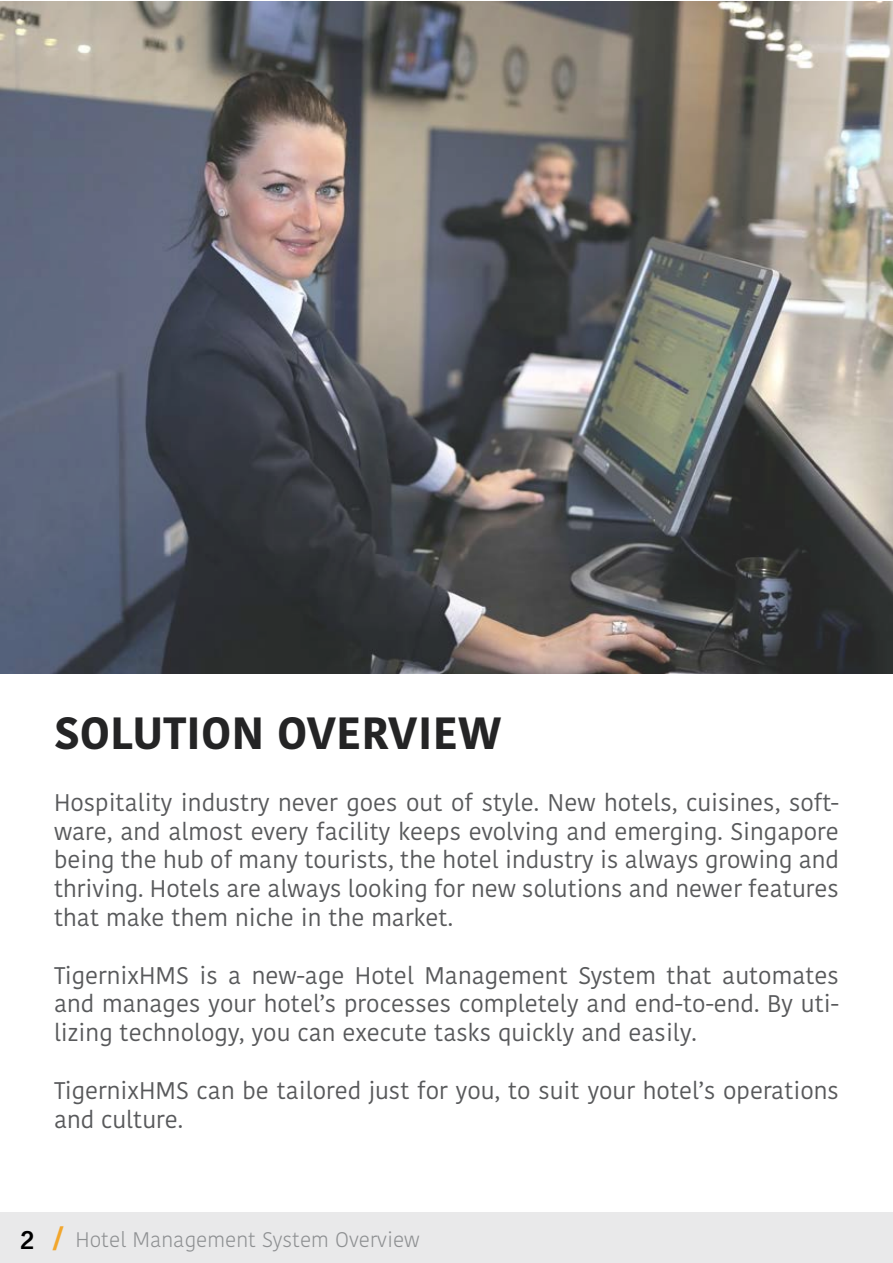
<style>
.page{position:relative;width:893px;height:1263px;background:#fff}
.page>*{position:absolute;margin:0;border:0;box-sizing:border-box;transform-origin:0 0}
.t1{font:700 45px "Kohinoor Bangla";color:#242425}
.t2{font:600 27px "News Got T";color:#000}
.t3{font:24px/28.8px "Kohinoor Bangla";color:#58595b;text-align:justify}
.t4{font:300 21px "Kohinoor Bangla";color:#8e9092}
.s1{font-family:"Kohinoor Bangla";font-weight:700;color:#f2a62c}
</style>
<div class="page">
<div style="left:1px;top:1212px;width:892px;height:50px;background:#e9e9ea"></div>
<img style="left:1px;top:2px;width:891px;height:671px">
<h1 class="t1" style="left:54px;top:693px;width:449px">SOLUTION OVERVIEW</h1>
<p class="t3" style="left:54px;top:787px;width:786px">Hospitality industry never goes out of style. New hotels, cuisines, soft&shy;ware, and almost every facility keeps evolving and emerging. Singapore being the hub of many tourists, the hotel industry is always growing and thriving. Hotels are always looking for new solutions and newer features that make them niche in the market.</p>
<p class="t3" style="left:54px;top:960px;width:786px">TigernixHMS is a new-age Hotel Management System that automates and manages your hotel’s processes completely and end-to-end. By uti&shy;lizing technology, you can execute tasks quickly and easily.</p>
<p class="t3" style="left:54px;top:1075px;width:786px">TigernixHMS can be tailored just for you, to suit your hotel’s operations and culture.</p>
<p class="t2" style="left:20px;top:1224px;width:45px">2 <span class="s1">/</span></p>
<p class="t4" style="left:75px;top:1224px;width:346px">Hotel Management System Overview</p>
</div>
